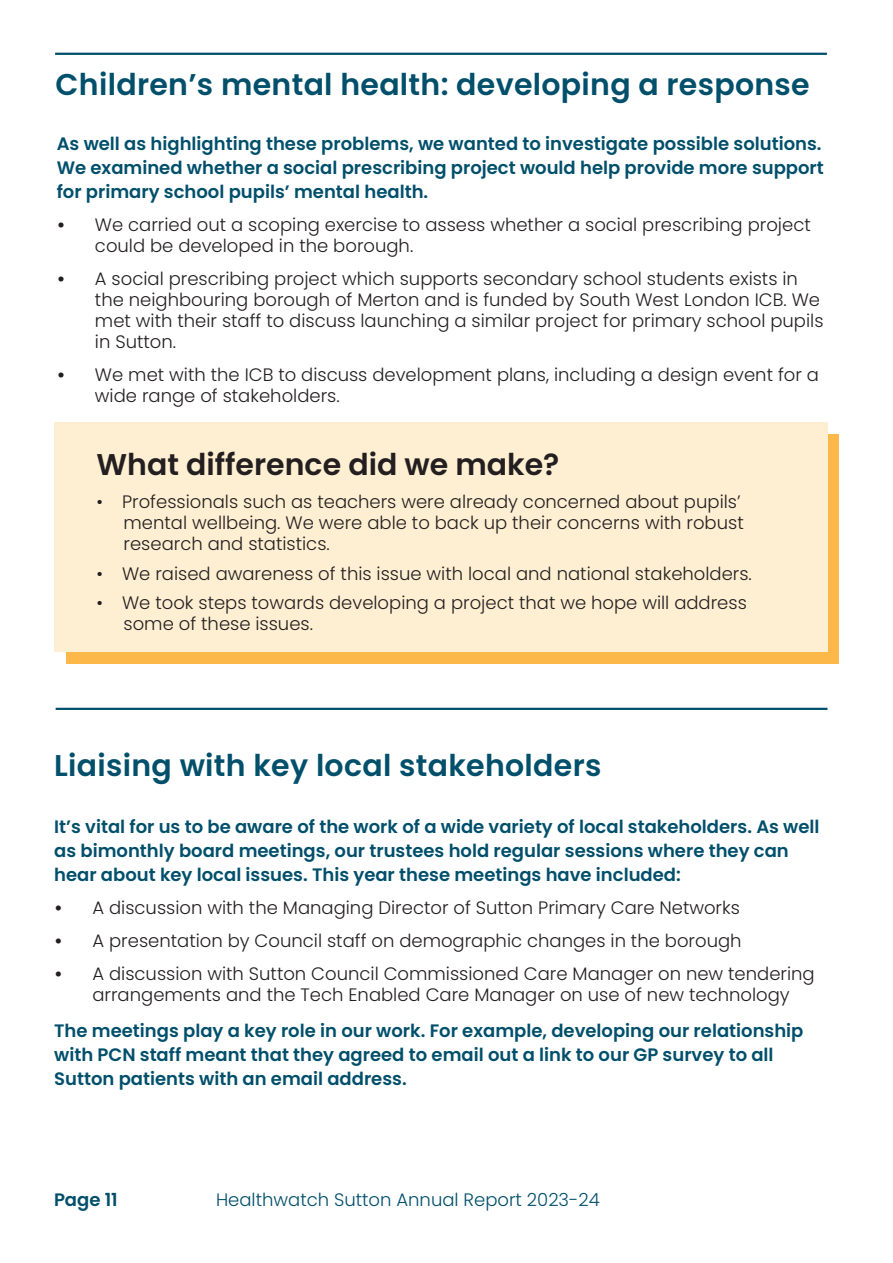
<style>
.page{position:relative;width:893px;height:1263px;background:#fff}
.page>*{position:absolute;margin:0;border:0;box-sizing:border-box;transform-origin:0 0}
.Section_Title{font:600 30px "Poppins";letter-spacing:.01em;color:#004f6b}
.Box_Head{font:600 30px "Poppins";color:#231f20}
.t1{font:300 18px/21px "Poppins";color:#231f20}
.Body_Copy{font:600 18px/24px "Poppins";color:#004f6b}
.t2{font:300 18px "Poppins";color:#004f6b}
.s1{font-weight:600}
</style>
<div class="page">
<hr style="left:55px;top:53px;width:772px;height:2px;background:#004f6b">
<div style="left:66px;top:434px;width:773px;height:229px;background:#fcb848"></div>
<div style="left:54px;top:423px;width:774px;height:229px;background:#feefd2"></div>
<hr style="left:56px;top:708px;width:771px;height:2px;background:#004f6b">
<p class="Section_Title" style="left:56px;top:67px;width:756px">Children’s mental health: developing a response</p>
<p class="Body_Copy" style="left:57px;top:132px;width:769px">As well as highlighting these problems, we wanted to investigate possible solutions.<br>We examined whether a social prescribing project would help provide more support for primary school pupils’ mental health.</p>
<p class="t1" style="left:95px;top:215px;width:717px;text-indent:-38px"><span class="s1">•</span> We carried out a scoping exercise to assess whether a social prescribing project could be developed in the borough.</p>
<p class="t1" style="left:95px;top:269px;width:730px;text-indent:-38px"><span class="s1">•</span> A social prescribing project which supports secondary school students exists in the neighbouring borough of Merton and is funded by South West London ICB. We met with their staff to discuss launching a similar project for primary school pupils in Sutton.</p>
<p class="t1" style="left:95px;top:365px;width:726px;text-indent:-38px"><span class="s1">•</span> We met with the ICB to discuss development plans, including a design event for a wide range of stakeholders.</p>
<p class="Box_Head" style="left:97px;top:447px;width:464px">What difference did we make?</p>
<p class="t1" style="left:124px;top:492px;width:622px;text-indent:-27px">• Professionals such as teachers were already concerned about pupils’ mental wellbeing. We were able to back up their concerns with robust research and statistics.</p>
<p class="t1" style="left:97px;top:563px;width:657px">• We raised awareness of this issue with local and national stakeholders.</p>
<p class="t1" style="left:124px;top:593px;width:625px;text-indent:-27px">• We took steps towards developing a project that we hope will address some of these issues.</p>
<p class="Section_Title" style="left:54px;top:748px;width:549px">Liaising with key local stakeholders</p>
<p class="Body_Copy" style="left:54px;top:814px;width:767px">It’s vital for us to be aware of the work of a wide variety of local stakeholders. As well as bimonthly board meetings, our trustees hold regular sessions where they can hear about key local issues. This year these meetings have included:</p>
<p class="t1" style="left:54px;top:897px;width:687px"><span class="s1">•</span> A discussion with the Managing Director of Sutton Primary Care Networks</p>
<p class="t1" style="left:54px;top:930px;width:689px"><span class="s1">•</span> A presentation by Council staff on demographic changes in the borough</p>
<p class="t1" style="left:92px;top:963px;width:724px;text-indent:-38px"><span class="s1">•</span> A discussion with Sutton Council Commissioned Care Manager on new tendering arrangements and the Tech Enabled Care Manager on use of new technology</p>
<p class="Body_Copy" style="left:54px;top:1018px;width:751px">The meetings play a key role in our work. For example, developing our relationship with PCN staff meant that they agreed to email out a link to our GP survey to all<br>Sutton patients with an email address.</p>
<p class="Body_Copy" style="left:54px;top:1188px;width:65px">Page 11</p>
<p class="t2" style="left:216px;top:1190px;width:385px">Healthwatch Sutton Annual Report 2023-24</p>
</div>
